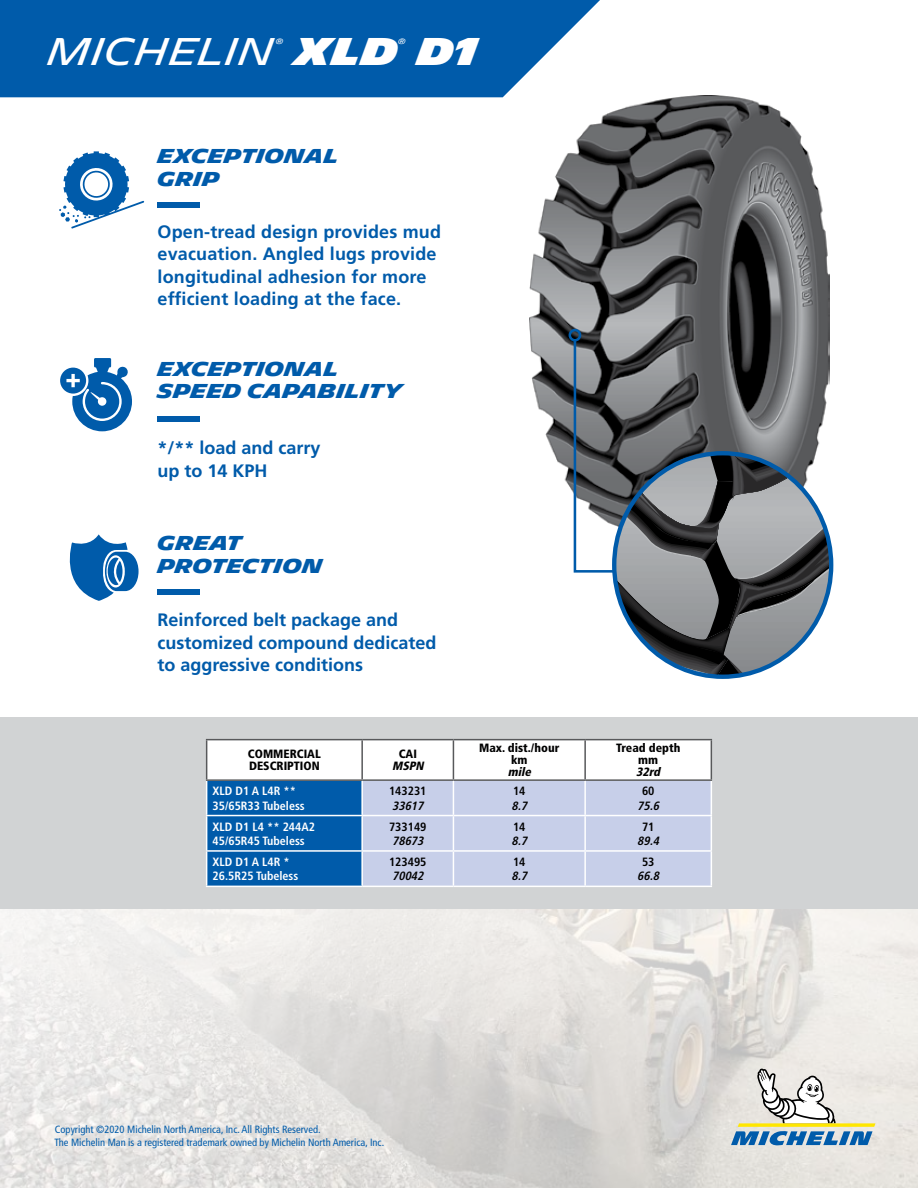
<style>
.page{position:relative;width:918px;height:1188px;background:#fff}
.page>*{position:absolute;margin:0;border:0;box-sizing:border-box;transform-origin:0 0}
.t1{font:37.5px "Michelin";color:#fff}
.t2{font:900 37.5px "Michelin";color:#fff}
.t3{font:700 19.5px/22.5px "Michelin";color:#005baa}
.t4{font:700 18px/22.5px "Frutiger LT Std";color:#005baa}
.t5{font:700 condensed 12px/14.4px "Frutiger LT Std";color:#fff}
.t6{font:900 condensed 12px/12px "Frutiger LT Std";color:#000;text-align:center}
.t7{font:italic 700 condensed 12px "Frutiger LT Std";color:#000}
.t8{font:700 condensed 12px "Frutiger LT Std";color:#000}
.t9{font:italic 900 condensed 12px "Frutiger LT Std";color:#000}
.t10{font:condensed 10.5px/12.6px "Frutiger LT Std";color:#005baa}
.t11{font:7.35px "Michelin";color:#fff}
</style>
<div class="page">
<img style="left:0;top:909px;width:918px;height:279px">
<img style="left:530px;top:95px;width:299px;height:396px">
<svg style="left:0;top:0;width:614px;height:97px;background:#196bb2"></svg>
<svg style="left:60px;top:358px;width:72px;height:73px"></svg>
<svg style="left:69px;top:534px;width:70px;height:67px"></svg>
<svg style="left:59px;top:151px;width:85px;height:78px"></svg>
<div style="left:158px;top:203px;width:42px;height:5px;background:#005baa"></div>
<div style="left:158px;top:416px;width:42px;height:5px;background:#005baa"></div>
<div style="left:158px;top:590px;width:42px;height:5px;background:#005baa"></div>
<svg style="left:572px;top:338px;width:197px;height:235px;background:#676a6e"></svg>
<div style="left:569px;top:329px;width:12px;height:13px;border:3px solid #005baa;border-radius:50%"></div>
<svg style="left:614px;top:453px;width:217px;height:224px;background:#787e84"></svg>
<svg style="left:731px;top:1069px;width:144px;height:76px;background:#c2cac6"></svg>
<div style="left:0;top:717px;width:918px;height:192px;background:#d1d3d4"></div>
<hr style="left:206px;top:781px;width:1px;height:34px;background:#fff">
<hr style="left:711px;top:781px;width:1px;height:34px;background:#fff">
<hr style="left:206px;top:815px;width:156px;height:1px;background:#fff">
<hr style="left:206px;top:816px;width:1px;height:34px;background:#fff">
<hr style="left:585px;top:815px;width:127px;height:1px;background:#fff">
<hr style="left:711px;top:816px;width:1px;height:34px;background:#fff">
<hr style="left:206px;top:850px;width:156px;height:2px;background:#fff">
<hr style="left:206px;top:852px;width:1px;height:34px;background:#fff">
<hr style="left:585px;top:850px;width:127px;height:2px;background:#fff">
<hr style="left:711px;top:852px;width:1px;height:34px;background:#fff">
<hr style="left:206px;top:886px;width:156px;height:1px;background:#fff">
<hr style="left:362px;top:886px;width:91px;height:1px;background:#fff">
<hr style="left:453px;top:886px;width:132px;height:1px;background:#fff">
<hr style="left:585px;top:886px;width:127px;height:1px;background:#fff">
<svg style="left:207px;top:740px;width:504px;height:146px;background:#aec5e2"></svg>
<hr style="left:206px;top:739px;width:156px;height:1px;background:#58595b">
<hr style="left:206px;top:740px;width:1px;height:39px;background:#58595b">
<hr style="left:362px;top:739px;width:91px;height:1px;background:#58595b">
<hr style="left:361px;top:740px;width:2px;height:39px;background:#58595b">
<hr style="left:453px;top:739px;width:132px;height:1px;background:#58595b">
<hr style="left:453px;top:740px;width:1px;height:39px;background:#58595b">
<hr style="left:585px;top:739px;width:127px;height:1px;background:#58595b">
<hr style="left:584px;top:740px;width:2px;height:39px;background:#58595b">
<hr style="left:711px;top:740px;width:1px;height:39px;background:#58595b">
<hr style="left:206px;top:779px;width:156px;height:2px;background:#58595b">
<hr style="left:362px;top:779px;width:91px;height:2px;background:#58595b">
<hr style="left:453px;top:779px;width:132px;height:2px;background:#58595b">
<hr style="left:585px;top:779px;width:127px;height:2px;background:#58595b">
<h1 class="t1" style="left:47px;top:29px;width:229px">MICHELIN</h1>
<p class="t11" style="left:276px;top:37px;width:9px">®</p>
<h1 class="t2" style="left:295px;top:29px;width:105px">XLD</h1>
<p class="t11" style="left:398px;top:37px;width:9px">®</p>
<h1 class="t2" style="left:417px;top:29px;width:62px">D1</h1>
<p class="t3" style="left:158px;top:145px;width:183px">EXCEPTIONAL<br>GRIP</p>
<p class="t4" style="left:158px;top:220px;width:285px">Open-tread design provides mud evacuation. Angled lugs provide longitudinal adhesion for more efficient loading at the face.</p>
<p class="t3" style="left:158px;top:358px;width:247px">EXCEPTIONAL<br>SPEED CAPABILITY</p>
<p class="t4" style="left:158px;top:437px;width:165px">*/** load and carry up to 14 KPH</p>
<p class="t3" style="left:158px;top:533px;width:167px">GREAT<br>PROTECTION</p>
<p class="t4" style="left:158px;top:609px;width:280px">Reinforced belt package and customized compound dedicated to aggressive conditions</p>
<p class="t6" style="left:248px;top:748px;width:74px;text-align:left">COMMERCIAL<br>DESCRIPTION</p>
<p class="t6" style="left:399px;top:748px;width:20px">CAI</p>
<p class="t9" style="left:392px;top:759px;width:36px">MSPN</p>
<p class="t5" style="left:213px;top:784px;width:94px">XLD D1 A L4R **<br>35/65R33 Tubeless</p>
<p class="t8" style="left:389px;top:784px;width:39px">143231</p>
<p class="t7" style="left:392px;top:798px;width:36px">33617</p>
<p class="t5" style="left:213px;top:819px;width:104px">XLD D1 L4 ** 244A2<br>45/65R45 Tubeless</p>
<p class="t8" style="left:389px;top:819px;width:39px">733149</p>
<p class="t7" style="left:392px;top:834px;width:36px">78673</p>
<p class="t5" style="left:213px;top:855px;width:87px">XLD D1 A L4R *<br>26.5R25 Tubeless</p>
<p class="t8" style="left:389px;top:855px;width:39px">123495</p>
<p class="t7" style="left:392px;top:869px;width:36px">70042</p>
<p class="t6" style="left:479px;top:742px;width:82px">Max. dist./hour km</p>
<p class="t9" style="left:508px;top:765px;width:28px">mile</p>
<p class="t8" style="left:513px;top:784px;width:14px">14</p>
<p class="t7" style="left:511px;top:798px;width:20px">8.7</p>
<p class="t8" style="left:513px;top:819px;width:14px">14</p>
<p class="t7" style="left:511px;top:834px;width:20px">8.7</p>
<p class="t8" style="left:513px;top:855px;width:14px">14</p>
<p class="t7" style="left:511px;top:869px;width:20px">8.7</p>
<p class="t6" style="left:616px;top:742px;width:66px">Tread depth mm</p>
<p class="t9" style="left:636px;top:765px;width:28px">32rd</p>
<p class="t8" style="left:642px;top:784px;width:14px">60</p>
<p class="t7" style="left:637px;top:798px;width:26px">75.6</p>
<p class="t8" style="left:642px;top:819px;width:14px">71</p>
<p class="t7" style="left:637px;top:834px;width:26px">89.4</p>
<p class="t8" style="left:642px;top:855px;width:14px">53</p>
<p class="t7" style="left:637px;top:869px;width:26px">66.8</p>
<p class="t10" style="left:55px;top:1123px;width:331px">Copyright ©2020 Michelin North America, Inc. All Rights Reserved.<br>The Michelin Man is a registered trademark owned by Michelin North America, Inc.</p>
</div>
